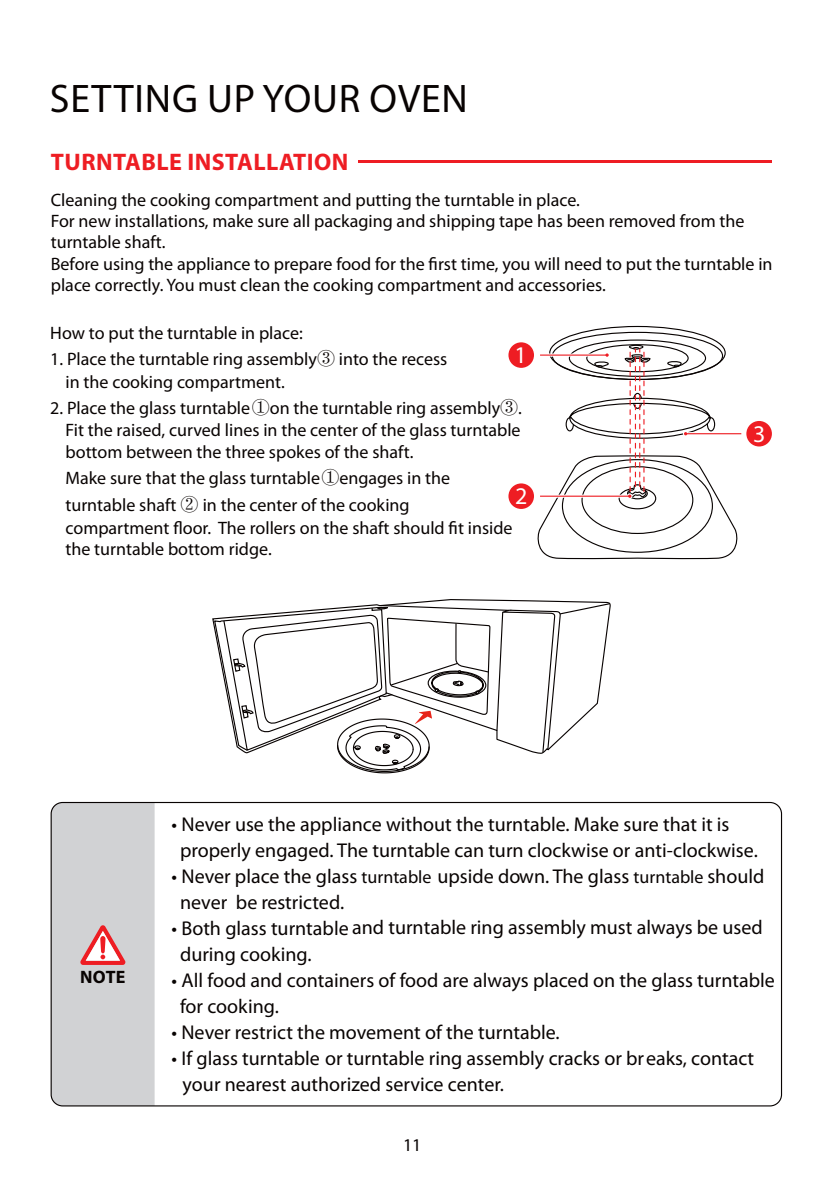
<style>
.page{position:relative;width:823px;height:1191px;background:#fff}
.page>*{position:absolute;margin:0;border:0;box-sizing:border-box;transform-origin:0 0}
.t1{font:40px "Myriad Pro";letter-spacing:.02em;color:#080302}
.t2{font:700 24px "Myriad Pro";letter-spacing:.02em;color:#ee1d23}
.t3{font:24px "Myriad Pro";color:#fff}
.t4{font:20px/26px "Myriad Pro";color:#080302}
.t5{font:18px/21.4px "Myriad Pro";color:#080302}
.t6{font:700 18px "Myriad Pro";color:#080302}
.s1{font-family:"Adobe Song Std";font-weight:300}
.s2{font-size:18px}
</style>
<div class="page">
<div style="left:508px;top:342px;width:25px;height:26px;background:#ee1d23;border-radius:50%"></div>
<div style="left:508px;top:483px;width:25px;height:26px;background:#ee1d23;border-radius:50%"></div>
<div style="left:746px;top:421px;width:25px;height:25px;background:#ee1d23;border-radius:50%"></div>
<hr style="left:685px;top:433px;width:55px;height:1px;background:#ee1d23">
<svg style="left:537px;top:344px;width:202px;height:216px"></svg>
<hr style="left:358px;top:160px;width:413px;height:3px;background:#ee1d23">
<div style="left:51px;top:802px;width:103px;height:304px;background:#d1d2d4"></div>
<svg style="left:212px;top:599px;width:395px;height:24px"></svg>
<svg style="left:213px;top:602px;width:397px;height:172px"></svg>
<h1 class="t1" style="left:50px;top:74px;width:419px">SETTING UP YOUR OVEN</h1>
<h2 class="t2" style="left:51px;top:146px;width:299px">TURNTABLE INSTALLATION</h2>
<p class="t5" style="left:51px;top:189px;width:722px">Cleaning the cooking compartment and putting the turntable in place.<br>For new installations, make sure all packaging and shipping tape has been removed from the turntable shaft.<br>Before using the appliance to prepare food for the first time, you will need to put the turntable in place correctly. You must clean the cooking compartment and accessories.</p>
<p class="t5" style="left:50px;top:322px;width:254px">How to put the turntable in place:</p>
<p class="t5" style="left:65px;top:347px;width:383px;line-height:22.6px;text-indent:-15px">1. Place the turntable ring assembly<span class="s1">③</span> into the recess in the cooking compartment.</p>
<p class="t5" style="left:65px;top:396px;width:457px;line-height:22px;text-align:justify;text-indent:-15px">2. Place the glass turntable <span class="s1">①</span>on the turntable ring assembly<span class="s1">③</span>.<br>Fit the raised, curved lines in the center of the glass turntable bottom between the three spokes of the shaft.</p>
<p class="t5" style="left:65px;top:464px;width:386px;line-height:27.4px">Make sure that the glass turntable<span class="s1">①</span>engages in the turntable shaft <span class="s1">②</span> in the center of the cooking</p>
<p class="t5" style="left:65px;top:517px;width:448px">compartment floor. The rollers on the shaft should fit inside the turntable bottom ridge.</p>
<h2 class="t3" style="left:514px;top:340px;width:14px">1</h2>
<h2 class="t3" style="left:515px;top:481px;width:14px">2</h2>
<h2 class="t3" style="left:752px;top:419px;width:14px">3</h2>
<p class="t6" style="left:80px;top:965px;width:47px">NOTE</p>
<p class="t4" style="left:180px;top:811px;width:579px;text-indent:-8px">• Never use the appliance without the turntable. Make sure that it is properly engaged. The turntable can turn clockwise or anti-clockwise.</p>
<p class="t4" style="left:180px;top:863px;width:585px;text-indent:-8px">• Never place the glass <span class="s2">turntable</span> upside down. The glass <span class="s2">turntable</span> should never be restricted.</p>
<p class="t4" style="left:180px;top:914px;width:584px;line-height:26.8px;text-indent:-8px">• Both glass turntable and turntable ring assembly must always be used during cooking.</p>
<p class="t4" style="left:180px;top:967px;width:596px;text-indent:-8px">• All food and containers of food are always placed on the glass turntable for cooking.</p>
<p class="t4" style="left:171px;top:1019px;width:389px">• Never restrict the movement of the turntable.</p>
<p class="t4" style="left:182px;top:1045px;width:573px;text-indent:-11px">• If glass turntable or turntable ring assembly cracks or breaks, contact your nearest authorized service center.</p>
<p class="t5" style="left:403px;top:1133px;width:20px">11</p>
</div>
